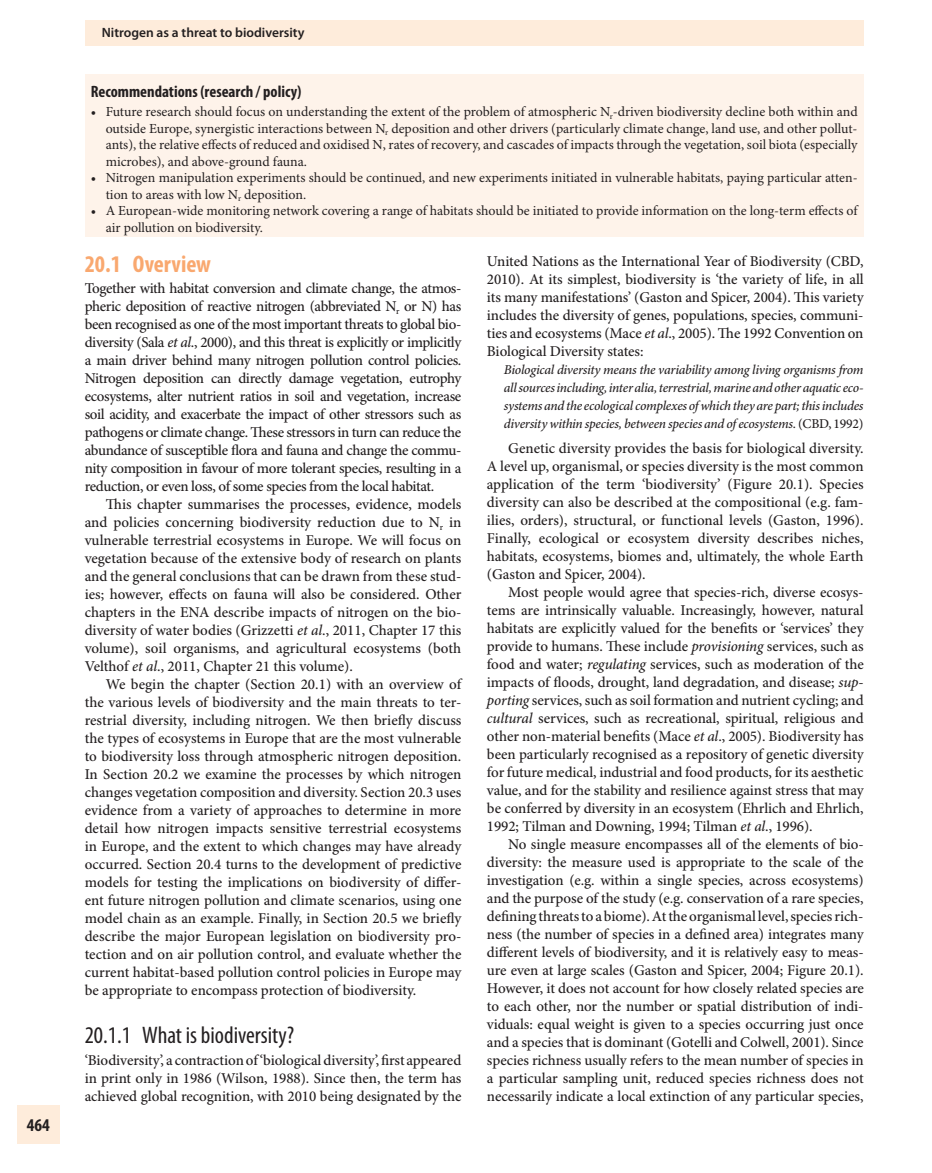
<style>
.page{position:relative;width:932px;height:1173px;background:#fff}
.page>*{position:absolute;margin:0;border:0;box-sizing:border-box;transform-origin:0 0}
.t1{font:condensed 24px "Myriad Pro";color:#231f20}
.t2{font:700 condensed 24px "Myriad Pro";color:#f9a86f}
.t3{font:700 condensed 18px "Myriad Pro";color:#231f20}
.t4{font:700 condensed 16.5px "Myriad Pro";color:#231f20}
.t5{font:500 15px/18px "Minion Pro";letter-spacing:-.005em;color:#231f20;text-align:justify}
.t6{font:13.8px/16.5px "Minion Pro";color:#231f20}
.t7{font:italic 500 13.5px/18px "Minion Pro";letter-spacing:-.015em;color:#231f20;text-align:justify}
.t8{font:600 13.5px "Myriad Pro";color:#231f20}
.s1{font-style:italic}
.s2{font-style:normal}
</style>
<div class="page">
<div style="left:85px;top:21px;width:778px;height:25px;background:#feecdb"></div>
<div style="left:17px;top:1105px;width:43px;height:38px;background:#feecdb"></div>
<div style="left:85px;top:75px;width:778px;height:162px;background:#fef3ea"></div>
<p class="t3" style="left:27px;top:1118px;width:25px">464</p>
<p class="t8" style="left:102px;top:27px;width:204px">Nitrogen as a threat to biodiversity</p>
<p class="t4" style="left:91px;top:85px;width:212px">Recommendations (research / policy)</p>
<p class="t6" style="left:106px;top:105px;width:753px;text-align:justify;text-indent:-15px">• Future research should focus on understanding the extent of the problem of atmospheric N <sub>r</sub> -driven biodiversity decline both within and outside Europe, synergistic interactions between N <sub>r</sub> deposition and other drivers (particularly climate change, land use, and other pollut&shy;ants), the relative effects of reduced and oxidised N, rates of recovery, and cascades of impacts through the vegetation, soil biota (especially microbes), and above-ground fauna.</p>
<p class="t6" style="left:106px;top:171px;width:753px;text-indent:-15px">• Nitrogen manipulation experiments should be continued, and new experiments initiated in vulnerable habitats, paying particular atten&shy;tion to areas with low N <sub>r</sub> deposition.</p>
<p class="t6" style="left:106px;top:204px;width:753px;text-indent:-15px">• A European-wide monitoring network covering a range of habitats should be initiated to provide information on the long-term effects of air pollution on biodiversity.</p>
<h1 class="t2" style="left:85px;top:256px;width:128px">20.1 Overview</h1>
<p class="t5" style="left:85px;top:281px;width:378px">Together with habitat conversion and climate change, the atmos&shy;pheric deposition of reactive nitrogen (abbreviated N<sub>r</sub> or N) has been recognised as one of the most important threats to global bio&shy;diversity (Sala <span class="s1">et al</span> ., 2000 ), and this threat is explicitly or implicitly a main driver behind many nitrogen pollution control policies.<br>Nitrogen deposition can directly damage vegetation, eutrophy ecosystems, alter nutrient ratios in soil and vegetation, increase soil acidity, and exacerbate the impact of other stressors such as pathogens or climate change. These stressors in turn can reduce the abundance of susceptible flora and fauna and change the commu&shy;nity composition in favour of more tolerant species, resulting in a reduction, or even loss, of some species from the local habitat.</p>
<p class="t5" style="left:85px;top:497px;width:378px;text-indent:21px">This chapter summarises the processes, evidence, models and policies concerning biodiversity reduction due to N<sub>r</sub> in vulnerable terrestrial ecosystems in Europe. We will focus on vegetation because of the extensive body of research on plants and the general conclusions that can be drawn from these stud&shy;ies; however, effects on fauna will also be considered. Other chapters in the ENA describe impacts of nitrogen on the bio&shy;diversity of water bodies (Grizzetti <span class="s1">et al</span> ., 2011 , Chapter 17 this volume), soil organisms, and agricultural ecosystems (both Velthof <span class="s1">et al</span> ., 2011 , Chapter 21 this volume).</p>
<p class="t5" style="left:85px;top:677px;width:378px;text-indent:21px">We begin the chapter (Section 20.1) with an overview of the various levels of biodiversity and the main threats to ter&shy;restrial diversity, including nitrogen. We then briefly discuss the types of ecosystems in Europe that are the most vulnerable to biodiversity loss through atmospheric nitrogen deposition.<br>In Section 20.2 we examine the processes by which nitrogen changes vegetation composition and diversity. Section 20.3 uses evidence from a variety of approaches to determine in more detail how nitrogen impacts sensitive terrestrial ecosystems in Europe, and the extent to which changes may have already occurred. Section 20.4 turns to the development of predictive models for testing the implications on biodiversity of differ&shy;ent future nitrogen pollution and climate scenarios, using one model chain as an example. Finally, in Section 20.5 we briefly describe the major European legislation on biodiversity pro&shy;tection and on air pollution control, and evaluate whether the current habitat-based pollution control policies in Europe may be appropriate to encompass protection of biodiversity.</p>
<h1 class="t1" style="left:85px;top:1027px;width:211px">20.1.1 What is biodiversity?</h1>
<p class="t5" style="left:85px;top:1052px;width:378px">‘Biodiversity’, a contraction of ‘biological diversity’, first appeared in print only in 1986 (Wilson, 1988 ). Since then, the term has achieved global recognition, with 2010 being designated by the</p>
<p class="t5" style="left:487px;top:253px;width:378px">United Nations as the International Year of Biodiversity (CBD, 2010 ). At its simplest, biodiversity is ‘the variety of life, in all its many manifestations’ (Gaston and Spicer, 2004 ). This variety includes the diversity of genes, populations, species, communi&shy;ties and ecosystems (Mace <span class="s1">et al</span> ., 2005 ). The 1992 Convention on Biological Diversity states:</p>
<p class="t7" style="left:504px;top:361px;width:361px">Biological diversity means the variability among living organisms from all sources including, inter alia, terrestrial, marine and other aquatic eco&shy;systems and the ecological complexes of which they are part; this includes diversity within species, between species and of ecosystems <span class="s2">. (CBD, 1992 )</span></p>
<p class="t5" style="left:487px;top:441px;width:378px;text-indent:21px">Genetic diversity provides the basis for biological diversity.<br>A level up, organismal, or species diversity is the most common application of the term ‘biodiversity’ ( Figure 20.1 ). Species diversity can also be described at the compositional (e.g. fam&shy;ilies, orders), structural, or functional levels (Gaston, 1996 ).<br>Finally, ecological or ecosystem diversity describes niches, habitats, ecosystems, biomes and, ultimately, the whole Earth (Gaston and Spicer, 2004 ).</p>
<p class="t5" style="left:487px;top:585px;width:378px;text-indent:21px">Most people would agree that species-rich, diverse ecosys&shy;tems are intrinsically valuable. Increasingly, however, natural habitats are explicitly valued for the benefits or ‘services’ they provide to humans. These include <span class="s1">provisioning</span> services, such as food and water; <span class="s1">regulating</span> services, such as moderation of the impacts of floods, drought, land degradation, and disease; <span class="s1">sup&shy;porting</span> services, such as soil formation and nutrient cycling; and <span class="s1">cultural</span> services, such as recreational, spiritual, religious and other non-material benefits (Mace <span class="s1">et al</span> ., 2005 ). Biodiversity has been particularly recognised as a repository of genetic diversity for future medical, industrial and food products, for its aesthetic value, and for the stability and resilience against stress that may be conferred by diversity in an ecosystem (Ehrlich and Ehrlich, 1992 ; Tilman and Downing, 1994 ; Tilman <span class="s1">et al</span> ., 1996 ).</p>
<p class="t5" style="left:487px;top:837px;width:378px;text-indent:21px">No single measure encompasses all of the elements of bio&shy;diversity: the measure used is appropriate to the scale of the investigation (e.g. within a single species, across ecosystems) and the purpose of the study (e.g. conservation of a rare species, defining threats to a biome). At the organismal level, species rich&shy;ness (the number of species in a defined area) integrates many different levels of biodiversity, and it is relatively easy to meas&shy;ure even at large scales (Gaston and Spicer, 2004 ; Figure 20.1 ).<br>However, it does not account for how closely related species are to each other, nor the number or spatial distribution of indi&shy;viduals: equal weight is given to a species occurring just once and a species that is dominant (Gotelli and Colwell, 2001 ). Since species richness usually refers to the mean number of species in a particular sampling unit, reduced species richness does not necessarily indicate a local extinction of any particular species,</p>
</div>
